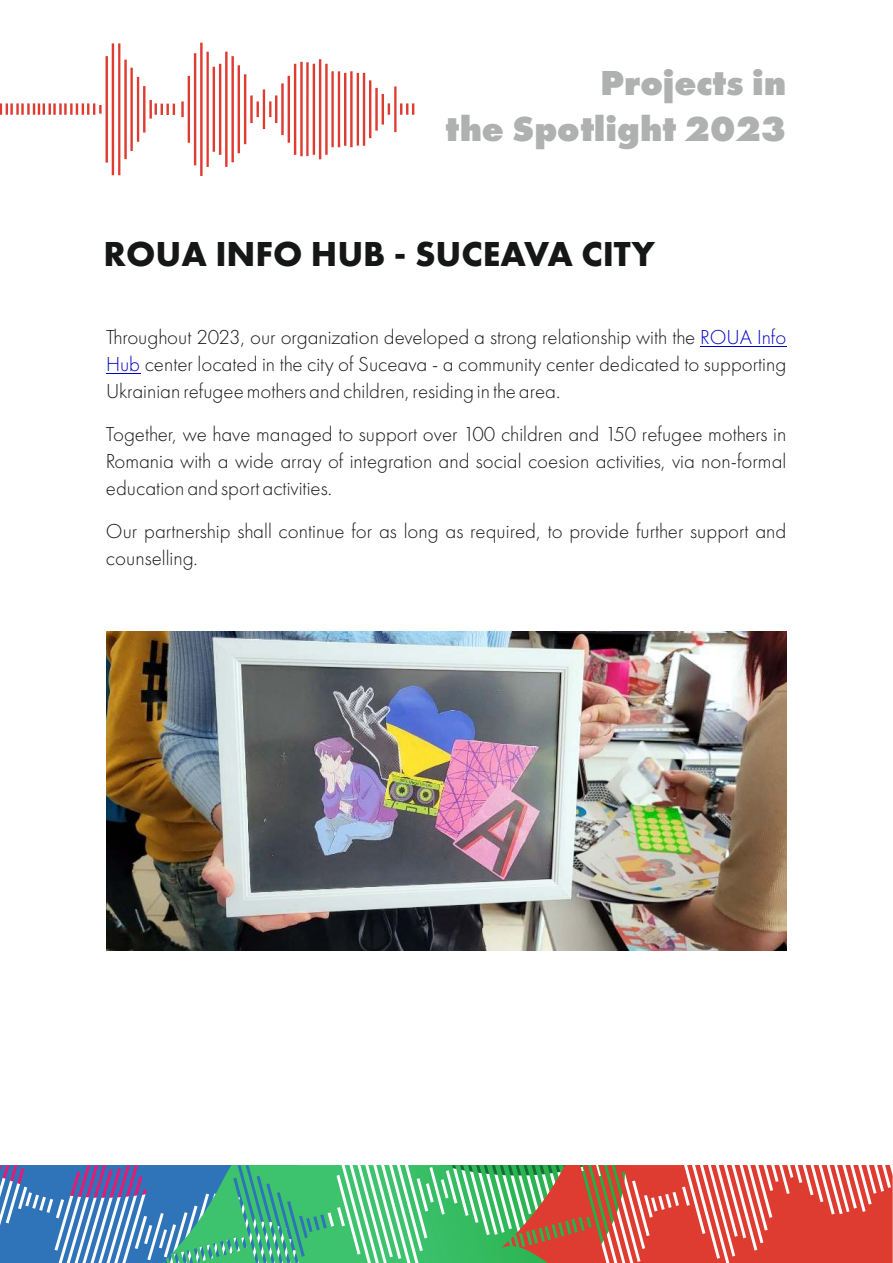
<style>
.page{position:relative;width:893px;height:1263px;background:#fff}
.page>*{position:absolute;margin:0;border:0;box-sizing:border-box;transform-origin:0 0}
.t1{font:800 36px/46.2px "Futura PT";color:#afb0b0;text-align:right}
.t2{font:700 36px "Futura PT";color:#151616}
.t3{font:300 21px/26.8px "Futura PT";color:#151616;text-align:justify}
.s1{color:#0000c4}
</style>
<div class="page">
<hr style="left:700px;top:346px;width:86px;height:1px;background:#0000c4">
<hr style="left:106px;top:373px;width:34px;height:1px;background:#0000c4">
<svg style="left:0;top:1165px;width:893px;height:98px;background:#8d8d7d"></svg>
<hr style="left:112px;top:43px;width:2px;height:132px;background:#de3b31">
<hr style="left:118px;top:43px;width:2px;height:132px;background:#de3b31">
<hr style="left:106px;top:56px;width:2px;height:107px;background:#de3b31">
<hr style="left:200px;top:43px;width:3px;height:133px;background:#de3b31">
<hr style="left:124px;top:60px;width:3px;height:99px;background:#de3b31">
<hr style="left:225px;top:52px;width:3px;height:115px;background:#de3b31">
<hr style="left:206px;top:52px;width:3px;height:115px;background:#de3b31">
<hr style="left:194px;top:53px;width:2px;height:112px;background:#de3b31">
<hr style="left:130px;top:68px;width:3px;height:83px;background:#de3b31">
<hr style="left:231px;top:56px;width:3px;height:106px;background:#de3b31">
<hr style="left:319px;top:59px;width:2px;height:100px;background:#de3b31">
<hr style="left:300px;top:62px;width:3px;height:94px;background:#de3b31">
<hr style="left:306px;top:62px;width:3px;height:94px;background:#de3b31">
<hr style="left:219px;top:64px;width:2px;height:91px;background:#de3b31">
<hr style="left:313px;top:64px;width:2px;height:91px;background:#de3b31">
<hr style="left:325px;top:64px;width:3px;height:91px;background:#de3b31">
<hr style="left:294px;top:64px;width:2px;height:91px;background:#de3b31">
<hr style="left:238px;top:65px;width:2px;height:88px;background:#de3b31">
<hr style="left:213px;top:67px;width:2px;height:85px;background:#de3b31">
<hr style="left:137px;top:77px;width:2px;height:65px;background:#de3b31">
<hr style="left:331px;top:71px;width:3px;height:76px;background:#de3b31">
<hr style="left:350px;top:71px;width:3px;height:76px;background:#de3b31">
<hr style="left:338px;top:71px;width:2px;height:76px;background:#de3b31">
<hr style="left:363px;top:73px;width:2px;height:73px;background:#de3b31">
<hr style="left:357px;top:73px;width:2px;height:73px;background:#de3b31">
<hr style="left:344px;top:73px;width:2px;height:73px;background:#de3b31">
<hr style="left:244px;top:74px;width:2px;height:70px;background:#de3b31">
<hr style="left:288px;top:76px;width:2px;height:67px;background:#de3b31">
<hr style="left:188px;top:76px;width:2px;height:67px;background:#de3b31">
<hr style="left:143px;top:86px;width:2px;height:47px;background:#de3b31">
<hr style="left:369px;top:80px;width:2px;height:58px;background:#de3b31">
<hr style="left:281px;top:83px;width:3px;height:52px;background:#de3b31">
<hr style="left:394px;top:86px;width:2px;height:46px;background:#de3b31">
<hr style="left:375px;top:88px;width:3px;height:43px;background:#de3b31">
<hr style="left:263px;top:89px;width:2px;height:40px;background:#de3b31">
<hr style="left:382px;top:94px;width:2px;height:31px;background:#de3b31">
<hr style="left:275px;top:95px;width:2px;height:28px;background:#de3b31">
<hr style="left:250px;top:95px;width:3px;height:28px;background:#de3b31">
<hr style="left:149px;top:100px;width:3px;height:19px;background:#de3b31">
<svg style="left:155px;top:103px;width:20px;height:12px"></svg>
<svg style="left:400px;top:103px;width:14px;height:12px"></svg>
<hr style="left:181px;top:101px;width:3px;height:16px;background:#de3b31">
<svg style="left:257px;top:101px;width:2px;height:16px"></svg>
<svg style="left:269px;top:101px;width:2px;height:16px"></svg>
<svg style="left:388px;top:103px;width:2px;height:12px"></svg>
<svg style="left:0;top:103px;width:102px;height:12px"></svg>
<img style="left:106px;top:631px;width:680px;height:319px">
<h1 class="t1" style="left:446px;top:62px;width:342px">Projects in<br>the Spotlight 2023</h1>
<h1 class="t2" style="left:103px;top:238px;width:553px">ROUA INFO HUB - SUCEAVA CITY</h1>
<p class="t3" style="left:106px;top:325px;width:682px">Throughout 2023, our organization developed a strong relationship with the <span class="s1">ROUA Info Hub</span> center located in the city of Suceava - a community center dedicated to supporting Ukrainian refugee mothers and children, residing in the area.</p>
<p class="t3" style="left:106px;top:422px;width:682px">Together, we have managed to support over 100 children and 150 refugee mothers in Romania with a wide array of integration and social coesion activities, via non-formal education and sport activities.</p>
<p class="t3" style="left:106px;top:519px;width:682px">Our partnership shall continue for as long as required, to provide further support and counselling.</p>
</div>
